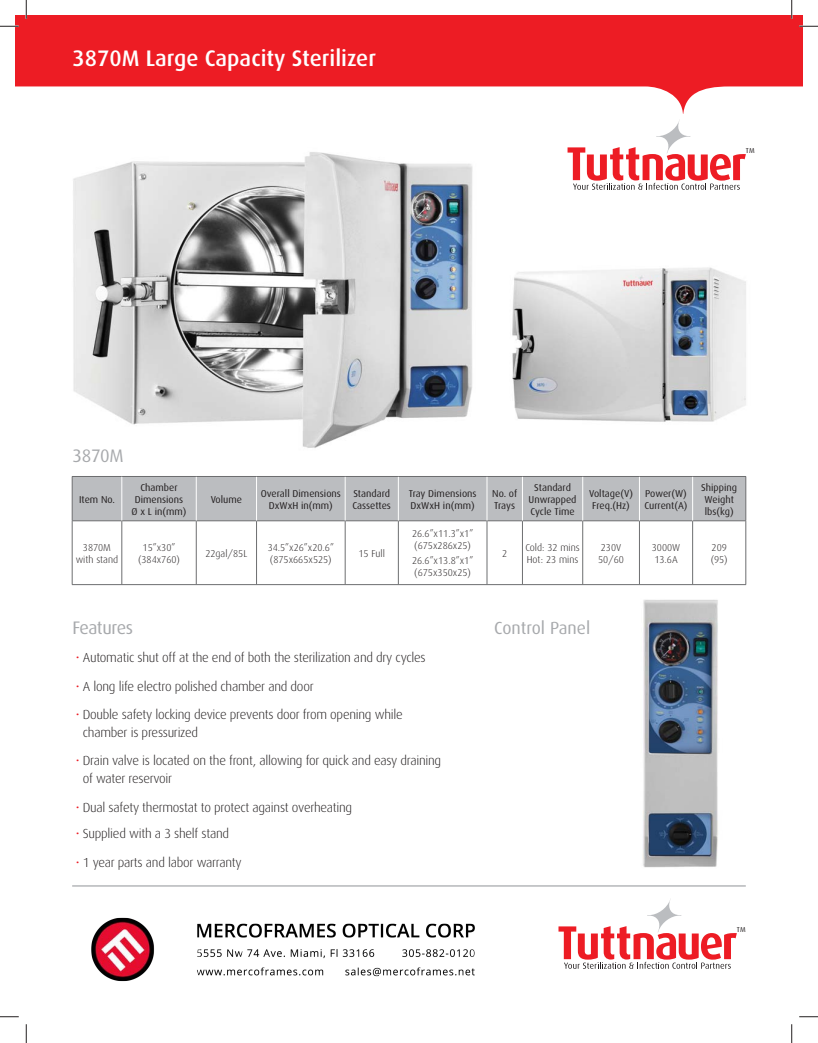
<style>
.page{position:relative;width:818px;height:1043px;background:#fff}
.page>*{position:absolute;margin:0;border:0;box-sizing:border-box;transform-origin:0 0}
.t1{font:500 22.5px "Dax";color:#fff}
.t2{font:18.12px "Dax";letter-spacing:-.02em;color:#a7a9ac}
.t3{font:17.5px "Dax";color:#a7a9ac}
.t4{font:300 13.12px/17.8px "Dax";letter-spacing:-.02em;color:#231f20}
.t5{font:10px/12px "Dax";color:#231f20;text-align:center}
.t6{font:300 10px/12px "Dax";color:#231f20}
.t7{font:7.12px "Dax";color:#231f20}
.s1{color:#ed1c24}
</style>
<div class="page">
<img style="left:73px;top:152px;width:400px;height:296px">
<img style="left:642px;top:600px;width:76px;height:268px">
<img style="left:512px;top:267px;width:234px;height:155px">
<svg style="left:16px;top:16px;width:786px;height:97px;fill:#ed1c24"></svg>
<div style="left:73px;top:477px;width:672px;height:43px;background:#bbbdc0"></div>
<hr style="left:72px;top:476px;width:50px;height:1px;background:#6d6e70">
<hr style="left:72px;top:477px;width:1px;height:43px;background:#6d6e70">
<hr style="left:122px;top:476px;width:624px;height:1px;background:#6d6e70">
<hr style="left:745px;top:477px;width:1px;height:43px;background:#6d6e70">
<hr style="left:72px;top:520px;width:50px;height:1px;background:#6d6e70">
<hr style="left:72px;top:521px;width:1px;height:63px;background:#6d6e70">
<hr style="left:122px;top:520px;width:74px;height:1px;background:#6d6e70">
<hr style="left:121px;top:521px;width:1px;height:63px;background:#6d6e70">
<hr style="left:196px;top:520px;width:60px;height:1px;background:#6d6e70">
<hr style="left:196px;top:521px;width:1px;height:63px;background:#6d6e70">
<hr style="left:256px;top:520px;width:89px;height:1px;background:#6d6e70">
<hr style="left:256px;top:521px;width:1px;height:63px;background:#6d6e70">
<hr style="left:345px;top:520px;width:53px;height:1px;background:#6d6e70">
<hr style="left:345px;top:521px;width:1px;height:63px;background:#6d6e70">
<hr style="left:398px;top:520px;width:89px;height:1px;background:#6d6e70">
<hr style="left:398px;top:521px;width:1px;height:63px;background:#6d6e70">
<hr style="left:487px;top:520px;width:35px;height:1px;background:#6d6e70">
<hr style="left:486px;top:521px;width:1px;height:63px;background:#6d6e70">
<hr style="left:522px;top:520px;width:60px;height:1px;background:#6d6e70">
<hr style="left:522px;top:521px;width:1px;height:63px;background:#6d6e70">
<hr style="left:582px;top:520px;width:57px;height:1px;background:#6d6e70">
<hr style="left:582px;top:521px;width:1px;height:63px;background:#6d6e70">
<hr style="left:639px;top:520px;width:53px;height:1px;background:#6d6e70">
<hr style="left:639px;top:521px;width:1px;height:63px;background:#6d6e70">
<hr style="left:692px;top:520px;width:54px;height:1px;background:#6d6e70">
<hr style="left:692px;top:521px;width:1px;height:63px;background:#6d6e70">
<hr style="left:745px;top:521px;width:1px;height:63px;background:#6d6e70">
<hr style="left:72px;top:584px;width:674px;height:1px;background:#6d6e70">
<hr style="left:121px;top:477px;width:1px;height:43px;background:#fff">
<hr style="left:196px;top:477px;width:1px;height:43px;background:#fff">
<hr style="left:256px;top:477px;width:1px;height:43px;background:#fff">
<hr style="left:345px;top:477px;width:1px;height:43px;background:#fff">
<hr style="left:398px;top:477px;width:1px;height:43px;background:#fff">
<hr style="left:486px;top:477px;width:1px;height:43px;background:#fff">
<hr style="left:522px;top:477px;width:1px;height:43px;background:#fff">
<hr style="left:582px;top:477px;width:1px;height:43px;background:#fff">
<hr style="left:639px;top:477px;width:1px;height:43px;background:#fff">
<hr style="left:692px;top:477px;width:1px;height:43px;background:#fff">
<hr style="left:72px;top:885px;width:673px;height:1px;background:#a7a9ac">
<svg style="left:571px;top:899px;width:165px;height:69px"></svg>
<svg style="left:567px;top:120px;width:178px;height:70px"></svg>
<svg style="left:0;top:25px;width:19px;height:2px"></svg>
<svg style="left:799px;top:25px;width:19px;height:2px"></svg>
<svg style="left:0;top:1016px;width:19px;height:1px"></svg>
<svg style="left:799px;top:1016px;width:19px;height:1px"></svg>
<svg style="left:25px;top:0;width:2px;height:19px"></svg>
<svg style="left:25px;top:1024px;width:2px;height:18px"></svg>
<svg style="left:790px;top:0;width:2px;height:19px"></svg>
<svg style="left:791px;top:1024px;width:1px;height:18px"></svg>
<img style="left:91px;top:917px;width:480px;height:65px">
<h1 class="t1" style="left:73px;top:48px;width:305px">3870M Large Capacity Sterilizer</h1>
<p class="t7" style="left:745px;top:147px;width:10px">TM</p>
<h2 class="t2" style="left:73px;top:447px;width:53px">3870M</h2>
<p class="t5" style="left:79px;top:493px;width:37px">Item No.</p>
<p class="t5" style="left:131px;top:481px;width:56px">Chamber<br>Dimensions<br>Ø x L in(mm)</p>
<p class="t5" style="left:211px;top:493px;width:33px">Volume</p>
<p class="t5" style="left:261px;top:487px;width:82px">Overall Dimensions<br>DxWxH in(mm)</p>
<p class="t5" style="left:352px;top:487px;width:40px;text-align:left">Standard<br>Cassettes</p>
<p class="t5" style="left:408px;top:487px;width:69px;text-align:left">Tray Dimensions<br>DxWxH in(mm)</p>
<p class="t5" style="left:492px;top:487px;width:26px;text-align:left">No. of<br>Trays</p>
<p class="t5" style="left:528px;top:481px;width:49px">Standard<br>Unwrapped<br>Cycle Time</p>
<p class="t5" style="left:589px;top:487px;width:45px">Voltage(V)<br>Freq.(Hz)</p>
<p class="t5" style="left:644px;top:487px;width:45px;text-align:left">Power(W)<br>Current(A)</p>
<p class="t5" style="left:701px;top:481px;width:37px">Shipping<br>Weight lbs(kg)</p>
<p class="t6" style="left:76px;top:541px;width:44px;text-align:center">3870M with stand</p>
<p class="t6" style="left:138px;top:541px;width:43px;text-align:center">15”x30” (384x760)</p>
<p class="t6" style="left:205px;top:547px;width:44px">22gal/85L</p>
<p class="t6" style="left:268px;top:541px;width:68px">34.5”x26”x20.6” (875x665x525)</p>
<p class="t6" style="left:358px;top:547px;width:28px">15 Full</p>
<p class="t6" style="left:412px;top:528px;width:63px">26.6”x11.3”x1” (675x286x25)</p>
<p class="t6" style="left:412px;top:555px;width:63px">26.6”x13.8”x1” (675x350x25)</p>
<h2 class="t2" style="left:72px;top:619px;width:62px">Features</h2>
<p class="t4" style="left:76px;top:649px;width:351px"><span class="s1">•</span> Automatic shut off at the end of both the sterilization and dry cycles</p>
<p class="t4" style="left:76px;top:678px;width:239px"><span class="s1">•</span> A long life electro polished chamber and door</p>
<p class="t4" style="left:83px;top:706px;width:321px;text-indent:-7px"><span class="s1">•</span> Double safety locking device prevents door from opening while chamber is pressurized</p>
<p class="t4" style="left:83px;top:752px;width:360px;text-indent:-7px"><span class="s1">•</span> Drain valve is located on the front, allowing for quick and easy draining of water reservoir</p>
<p class="t4" style="left:76px;top:799px;width:278px"><span class="s1">•</span> Dual safety thermostat to protect against overheating</p>
<p class="t4" style="left:76px;top:825px;width:155px"><span class="s1">•</span> Supplied with a 3 shelf stand</p>
<p class="t4" style="left:76px;top:854px;width:167px"><span class="s1">•</span> 1 year parts and labor warranty</p>
<p class="t6" style="left:502px;top:547px;width:7px">2</p>
<p class="t6" style="left:525px;top:541px;width:56px">Cold: 32 mins<br>Hot: 23 mins</p>
<p class="t6" style="left:598px;top:541px;width:27px">230V<br>50/60</p>
<p class="t6" style="left:651px;top:541px;width:30px">3000W<br>13.6A</p>
<p class="t6" style="left:710px;top:541px;width:19px">209 (95)</p>
<h3 class="t3" style="left:494px;top:619px;width:98px">Control Panel</h3>
<p class="t7" style="left:736px;top:926px;width:10px">TM</p>
</div>
